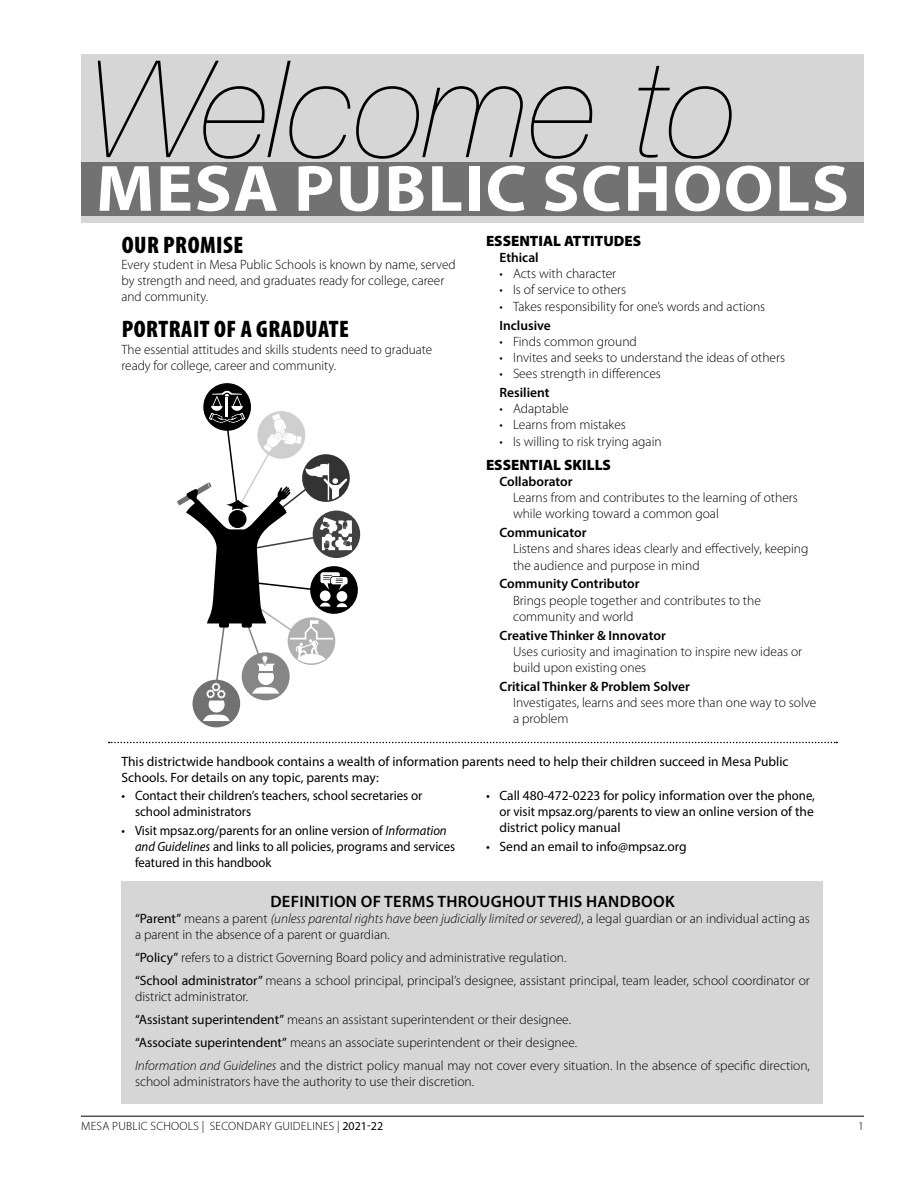
<style>
.page{position:relative;width:918px;height:1188px;background:#fff}
.page>*{position:absolute;margin:0;border:0;box-sizing:border-box;transform-origin:0 0}
.t1{font:italic 200 135px "Helvetica Neue LT Std";color:#000}
.t2{font:700 66px "Myriad Pro";letter-spacing:.02em;color:#fff;scale:1.05 1}
.t3{font:900 condensed 24px "Myriad Pro";letter-spacing:.02em;color:#000}
.t4{font:600 16.5px "Myriad Pro";letter-spacing:.02em;color:#000}
.t5{font:900 15px "Myriad Pro";color:#000}
.t6{font:300 13.5px/16.2px "Myriad Pro";color:#000}
.t7{font:13.5px/16.2px "Myriad Pro";color:#000}
.t8{font:13.5px/16.2px "Myriad Pro";color:#000;scale:.94 1}
.t9{font:600 13.5px "Myriad Pro";color:#000}
.t10{font:13.5px/16.2px "Myriad Pro";color:#000;scale:.96 1}
.t11{font:300 12px "Myriad Pro";letter-spacing:.02em;color:#000}
.s1{font-style:italic}
.s2{font-weight:400}
</style>
<div class="page">
<hr style="left:81px;top:1116px;width:783px;height:1px;background:#000">
<div style="left:81px;top:54px;width:783px;height:169px;background:#d6d6d7"></div>
<div style="left:81px;top:162px;width:783px;height:54px;background:#727273"></div>
<div style="left:122px;top:881px;width:702px;height:223px;background:#d6d6d7"></div>
<svg style="left:109px;top:742px;width:728px;height:1px"></svg>
<div style="left:203px;top:383px;width:48px;height:48px;background:#000;border-radius:50%"></div>
<div style="left:313px;top:511px;width:47px;height:47px;background:#404040;border-radius:50%"></div>
<div style="left:310px;top:566px;width:48px;height:48px;background:#000;border-radius:50%"></div>
<div style="left:193px;top:680px;width:47px;height:47px;background:#717172;border-radius:50%"></div>
<svg style="left:177px;top:391px;width:176px;height:330px"></svg>
<h1 class="t1" style="left:88px;top:32px;width:652px">Welcome to</h1>
<h2 class="t2" style="left:96px;top:145px;width:719px">MESA PUBLIC SCHOOLS</h2>
<h3 class="t3" style="left:122px;top:231px;width:123px">OUR PROMISE</h3>
<p class="t6" style="left:122px;top:256px;width:336px">Every student in Mesa Public Schools is known by name, served by strength and need, and graduates ready for college, career and community.</p>
<h3 class="t3" style="left:122px;top:316px;width:229px">PORTRAIT OF A GRADUATE</h3>
<p class="t6" style="left:122px;top:341px;width:312px">The essential attitudes and skills students need to graduate ready for college, career and community.</p>
<p class="t5" style="left:486px;top:232px;width:157px">ESSENTIAL ATTITUDES</p>
<p class="t9" style="left:500px;top:249px;width:41px">Ethical</p>
<p class="t6" style="left:500px;top:266px;width:118px">• Acts with character</p>
<p class="t6" style="left:500px;top:282px;width:128px">• Is of service to others</p>
<p class="t6" style="left:500px;top:298px;width:267px">• Takes responsibility for one’s words and actions</p>
<p class="t9" style="left:500px;top:316px;width:53px">Inclusive</p>
<p class="t6" style="left:500px;top:333px;width:139px">• Finds common ground</p>
<p class="t6" style="left:500px;top:349px;width:287px">• Invites and seeks to understand the ideas of others</p>
<p class="t6" style="left:500px;top:365px;width:163px">• Sees strength in differences</p>
<p class="t9" style="left:500px;top:384px;width:52px">Resilient</p>
<p class="t6" style="left:500px;top:401px;width:71px">• Adaptable</p>
<p class="t6" style="left:500px;top:417px;width:128px">• Learns from mistakes</p>
<p class="t6" style="left:500px;top:433px;width:164px">• Is willing to risk trying again</p>
<p class="t5" style="left:486px;top:456px;width:127px">ESSENTIAL SKILLS</p>
<p class="t9" style="left:500px;top:473px;width:75px">Collaborator</p>
<p class="t6" style="left:513px;top:489px;width:286px">Learns from and contributes to the learning of others while working toward a common goal</p>
<p class="t9" style="left:500px;top:524px;width:89px">Communicator</p>
<p class="t6" style="left:513px;top:541px;width:297px">Listens and shares ideas clearly and effectively, keeping the audience and purpose in mind</p>
<p class="t9" style="left:500px;top:575px;width:142px">Community Contributor</p>
<p class="t6" style="left:513px;top:592px;width:249px">Brings people together and contributes to the community and world</p>
<p class="t9" style="left:500px;top:627px;width:168px">Creative Thinker &amp; Innovator</p>
<p class="t6" style="left:513px;top:643px;width:291px">Uses curiosity and imagination to inspire new ideas or build upon existing ones</p>
<p class="t9" style="left:500px;top:678px;width:192px">Critical Thinker &amp; Problem Solver</p>
<p class="t6" style="left:513px;top:695px;width:305px">Investigates, learns and sees more than one way to solve a problem</p>
<p class="t7" style="left:122px;top:753px;width:669px">This districtwide handbook contains a wealth of information parents need to help their children succeed in Mesa Public<br>Schools. For details on any topic, parents may:</p>
<p class="t10" style="left:135px;top:787px;width:301px;text-indent:-14px">• Contact their children’s teachers, school secretaries or school administrators</p>
<p class="t8" style="left:135px;top:822px;width:342px;text-indent:-14px">• Visit mpsaz.org/parents for an online version of <span class="s1">Information and Guidelines</span> and links to all policies, programs and services featured in this handbook</p>
<p class="t7" style="left:500px;top:787px;width:317px;text-align:justify;text-indent:-14px">• Call 480-472-0223 for policy information over the phone, or visit mpsaz.org/parents to view an online version of the district policy manual</p>
<p class="t7" style="left:486px;top:838px;width:202px">• Send an email to info@mpsaz.org</p>
<p class="t4" style="left:270px;top:891px;width:406px">DEFINITION OF TERMS THROUGHOUT THIS HANDBOOK</p>
<p class="t6" style="left:135px;top:910px;width:676px"><span class="s2">“Parent”</span> means a parent <span class="s1">(unless parental rights have been judicially limited or severed)</span>, a legal guardian or an individual acting as a parent in the absence of a parent or guardian.</p>
<p class="t6" style="left:135px;top:946px;width:676px;line-height:23px"><span class="s2">“Policy”</span> refers to a district Governing Board policy and administrative regulation.<br><span class="s2">“School administrator”</span> means a school principal, principal’s designee, assistant principal, team leader, school coordinator or</p>
<p class="t6" style="left:135px;top:985px;width:676px;line-height:23px">district administrator.<br><span class="s2">“Assistant superintendent”</span> means an assistant superintendent or their designee.<br><span class="s2">“Associate superintendent”</span> means an associate superintendent or their designee.<br><span class="s1">Information and Guidelines</span> and the district policy manual may not cover every situation. In the absence of specific direction,</p>
<p class="t6" style="left:135px;top:1074px;width:341px">school administrators have the authority to use their discretion.</p>
<p class="t11" style="left:81px;top:1119px;width:304px">MESA PUBLIC SCHOOLS | SECONDARY GUIDELINES | <span class="s2">2021-22</span></p>
<p class="t11" style="left:858px;top:1119px;width:7px">1</p>
</div>
